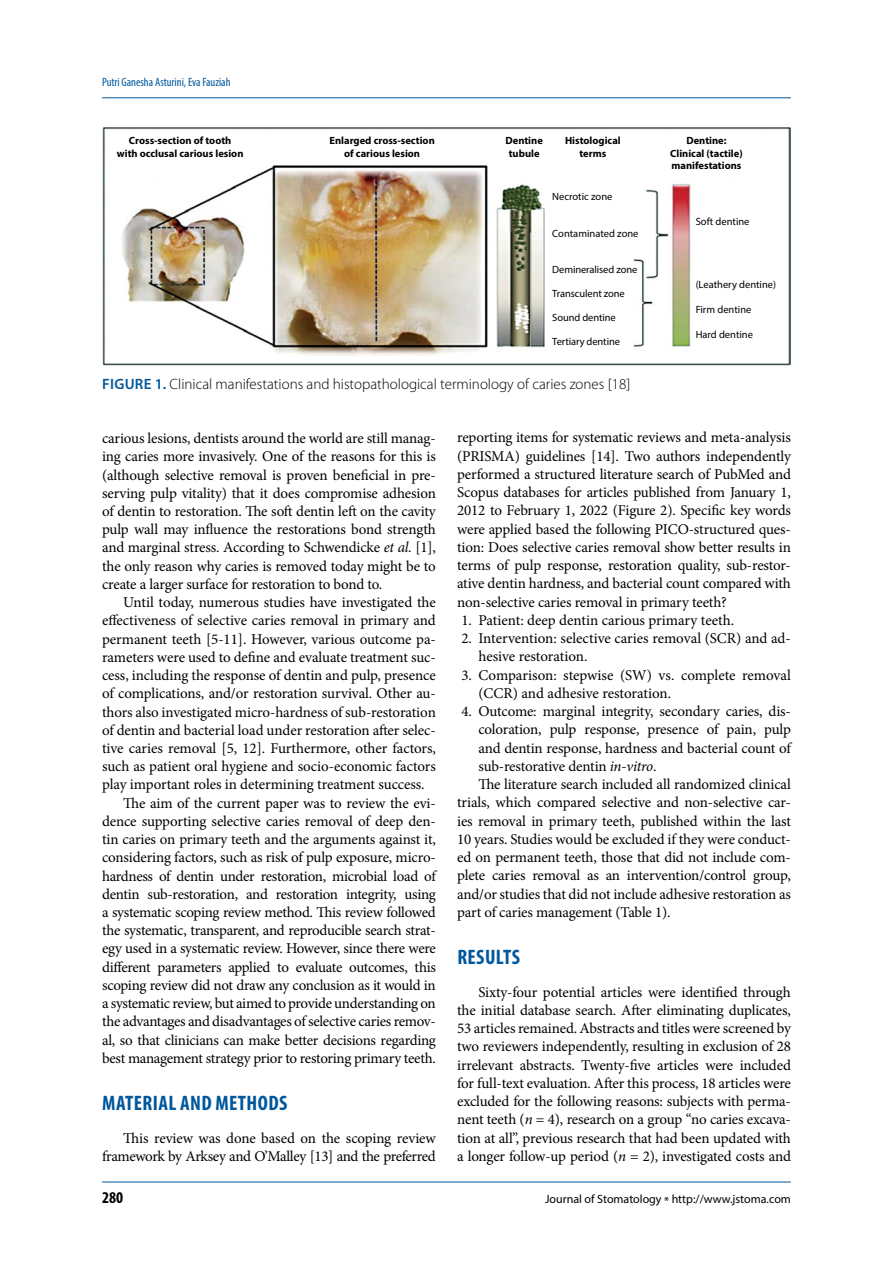
<style>
.page{position:relative;width:893px;height:1263px;background:#fff}
.page>*{position:absolute;margin:0;border:0;box-sizing:border-box;transform-origin:0 0}
.t1{font:700 condensed 21px "Myriad Pro";letter-spacing:.02em;color:#00579c}
.t2{font:700 condensed 16.5px "Myriad Pro";color:#000}
.t3{font:15px/18.3px "Minion Pro";letter-spacing:-.015em;color:#000;text-align:justify}
.t4{font:300 15px "Myriad Pro";color:#000}
.t5{font:12px "Myriad Pro";color:#000}
.t6{font:condensed 12px "Myriad Pro";color:#00579c}
.t7{font:700 10.5px/12.6px "Myriad Pro";color:#000;text-align:center}
.t8{font:10.5px "Myriad Pro";letter-spacing:-.005em;color:#000}
.s1{font-weight:600;color:#00579c}
.s2{font-style:italic}
</style>
<div class="page">
<hr style="left:102px;top:98px;width:689px;height:1px;background:#00579c">
<hr style="left:102px;top:1182px;width:689px;height:1px;background:#00579c">
<img style="left:102px;top:128px;width:689px;height:238px">
<p class="t6" style="left:102px;top:75px;width:130px">Putri Ganesha Asturini, Eva Fauziah</p>
<p class="t7" style="left:117px;top:134px;width:128px">Cross-section of tooth<br>with occlusal carious lesion</p>
<p class="t7" style="left:329px;top:134px;width:107px">Enlarged cross-section of carious lesion</p>
<p class="t7" style="left:505px;top:134px;width:39px">Dentine tubule</p>
<p class="t7" style="left:565px;top:134px;width:57px">Histological terms</p>
<p class="t7" style="left:670px;top:134px;width:74px">Dentine:<br>Clinical (tactile) manifestations</p>
<p class="t8" style="left:552px;top:190px;width:62px">Necrotic zone</p>
<p class="t8" style="left:552px;top:227px;width:88px">Contaminated zone</p>
<p class="t8" style="left:552px;top:263px;width:87px">Demineralised zone</p>
<p class="t8" style="left:552px;top:287px;width:74px">Transculent zone</p>
<p class="t8" style="left:552px;top:311px;width:65px">Sound dentine</p>
<p class="t8" style="left:552px;top:335px;width:69px">Tertiary dentine</p>
<p class="t8" style="left:696px;top:215px;width:55px">Soft dentine</p>
<p class="t8" style="left:696px;top:278px;width:82px">(Leathery dentine)</p>
<p class="t8" style="left:696px;top:303px;width:57px">Firm dentine</p>
<p class="t8" style="left:696px;top:328px;width:59px">Hard dentine</p>
<p class="t4" style="left:102px;top:376px;width:530px"><span class="s1">FIGURE 1.</span> Clinical manifestations and histopathological terminology of caries zones [18]</p>
<p class="t3" style="left:102px;top:429px;width:335px">carious lesions, dentists around the world are still manag&shy;ing caries more invasively. One of the reasons for this is (although selective removal is proven beneficial in pre&shy;serving pulp vitality) that it does compromise adhesion of dentin to restoration. The soft dentin left on the cavity pulp wall may influence the restorations bond strength and marginal stress. According to Schwendicke <span class="s2">et al</span>. [1], the only reason why caries is removed today might be to create a larger surface for restoration to bond to.</p>
<p class="t3" style="left:123px;top:593px;width:314px">Until today, numerous studies have investigated the</p>
<p class="t3" style="left:102px;top:611px;width:335px">effectiveness of selective caries removal in primary and</p>
<p class="t3" style="left:102px;top:630px;width:335px">permanent teeth [5-11]. However, various outcome pa-</p>
<p class="t3" style="left:102px;top:648px;width:335px">rameters were used to define and evaluate treatment suc-</p>
<p class="t3" style="left:102px;top:666px;width:335px">cess, including the response of dentin and pulp, presence</p>
<p class="t3" style="left:102px;top:684px;width:335px">of complications, and/or restoration survival. Other au-</p>
<p class="t3" style="left:102px;top:703px;width:335px">thors also investigated micro-hardness of sub-restoration</p>
<p class="t3" style="left:102px;top:721px;width:335px">of dentin and bacterial load under restoration after selec-</p>
<p class="t3" style="left:102px;top:739px;width:335px">tive caries removal [5, 12]. Furthermore, other factors,</p>
<p class="t3" style="left:102px;top:757px;width:335px">such as patient oral hygiene and socio-economic factors</p>
<p class="t3" style="left:102px;top:775px;width:324px">play important roles in determining treatment success.</p>
<p class="t3" style="left:123px;top:794px;width:314px">The aim of the current paper was to review the evi-</p>
<p class="t3" style="left:102px;top:812px;width:335px">dence supporting selective caries removal of deep den-</p>
<p class="t3" style="left:102px;top:830px;width:335px">tin caries on primary teeth and the arguments against it,</p>
<p class="t3" style="left:102px;top:848px;width:335px">considering factors, such as risk of pulp exposure, micro-</p>
<p class="t3" style="left:102px;top:867px;width:335px">hardness of dentin under restoration, microbial load of</p>
<p class="t3" style="left:102px;top:885px;width:335px">dentin sub-restoration, and restoration integrity, using</p>
<p class="t3" style="left:102px;top:903px;width:335px">a systematic scoping review method. This review followed</p>
<p class="t3" style="left:102px;top:921px;width:335px">the systematic, transparent, and reproducible search strat-</p>
<p class="t3" style="left:102px;top:939px;width:335px">egy used in a systematic review. However, since there were</p>
<p class="t3" style="left:102px;top:958px;width:335px">different parameters applied to evaluate outcomes, this</p>
<p class="t3" style="left:102px;top:976px;width:335px">scoping review did not draw any conclusion as it would in</p>
<p class="t3" style="left:102px;top:994px;width:335px">a systematic review, but aimed to provide understanding on</p>
<p class="t3" style="left:102px;top:1012px;width:335px">the advantages and disadvantages of selective caries remov-</p>
<p class="t3" style="left:102px;top:1031px;width:335px">al, so that clinicians can make better decisions regarding</p>
<p class="t3" style="left:102px;top:1049px;width:335px">best management strategy prior to restoring primary teeth.</p>
<h1 class="t1" style="left:102px;top:1089px;width:187px">MATERIAL AND METHODS</h1>
<p class="t3" style="left:102px;top:1129px;width:335px;text-align:right">This review was done based on the scoping review framework by Arksey and O’Malley [13] and the preferred</p>
<p class="t3" style="left:457px;top:429px;width:335px">reporting items for systematic reviews and meta-analysis (PRISMA) guidelines [14]. Two authors independently performed a structured literature search of PubMed and Scopus databases for articles published from January 1, 2012 to February 1, 2022 (Figure 2). Specific key words were applied based the following PICO-structured ques&shy;tion: Does selective caries removal show better results in terms of pulp response, restoration quality, sub-restor&shy;ative dentin hardness, and bacterial count compared with non-selective caries removal in primary teeth?</p>
<p class="t3" style="left:461px;top:611px;width:274px">1. Patient: deep dentin carious primary teeth.</p>
<p class="t3" style="left:478px;top:629px;width:314px;text-indent:-17px">2. Intervention: selective caries removal (SCR) and ad&shy;hesive restoration.</p>
<p class="t3" style="left:478px;top:666px;width:314px;text-indent:-17px">3. Comparison: stepwise (SW) vs. complete removal (CCR) and adhesive restoration.</p>
<p class="t3" style="left:461px;top:702px;width:331px">4. Outcome: marginal integrity, secondary caries, dis-</p>
<p class="t3" style="left:478px;top:720px;width:314px">coloration, pulp response, presence of pain, pulp</p>
<p class="t3" style="left:478px;top:739px;width:314px">and dentin response, hardness and bacterial count of</p>
<p class="t3" style="left:478px;top:757px;width:180px">sub-restorative dentin <span class="s2">in-vitro</span>.</p>
<p class="t3" style="left:478px;top:775px;width:314px">The literature search included all randomized clinical</p>
<p class="t3" style="left:457px;top:793px;width:335px">trials, which compared selective and non-selective car-</p>
<p class="t3" style="left:457px;top:812px;width:335px">ies removal in primary teeth, published within the last</p>
<p class="t3" style="left:457px;top:830px;width:335px">10 years. Studies would be excluded if they were conduct-</p>
<p class="t3" style="left:457px;top:848px;width:335px">ed on permanent teeth, those that did not include com-</p>
<p class="t3" style="left:457px;top:866px;width:335px">plete caries removal as an intervention/control group,</p>
<p class="t3" style="left:457px;top:885px;width:335px">and/or studies that did not include adhesive restoration as</p>
<p class="t3" style="left:457px;top:903px;width:215px">part of caries management (Table 1).</p>
<h1 class="t1" style="left:457px;top:943px;width:64px">RESULTS</h1>
<p class="t3" style="left:457px;top:983px;width:335px;text-indent:21px">Sixty-four potential articles were identified through the initial database search. After eliminating duplicates, 53 articles remained. Abstracts and titles were screened by two reviewers independently, resulting in exclusion of 28 irrelevant abstracts. Twenty-five articles were included for full-text evaluation. After this process, 18 articles were excluded for the following reasons: subjects with perma&shy;nent teeth (<span class="s2">n</span> = 4), research on a group “no caries excava&shy;tion at all”, previous research that had been updated with a longer follow-up period (<span class="s2">n</span> = 2), investigated costs and</p>
<p class="t2" style="left:102px;top:1188px;width:23px">280</p>
<p class="t5" style="left:545px;top:1192px;width:247px">Journal of Stomatology * http://www.jstoma.com</p>
</div>
